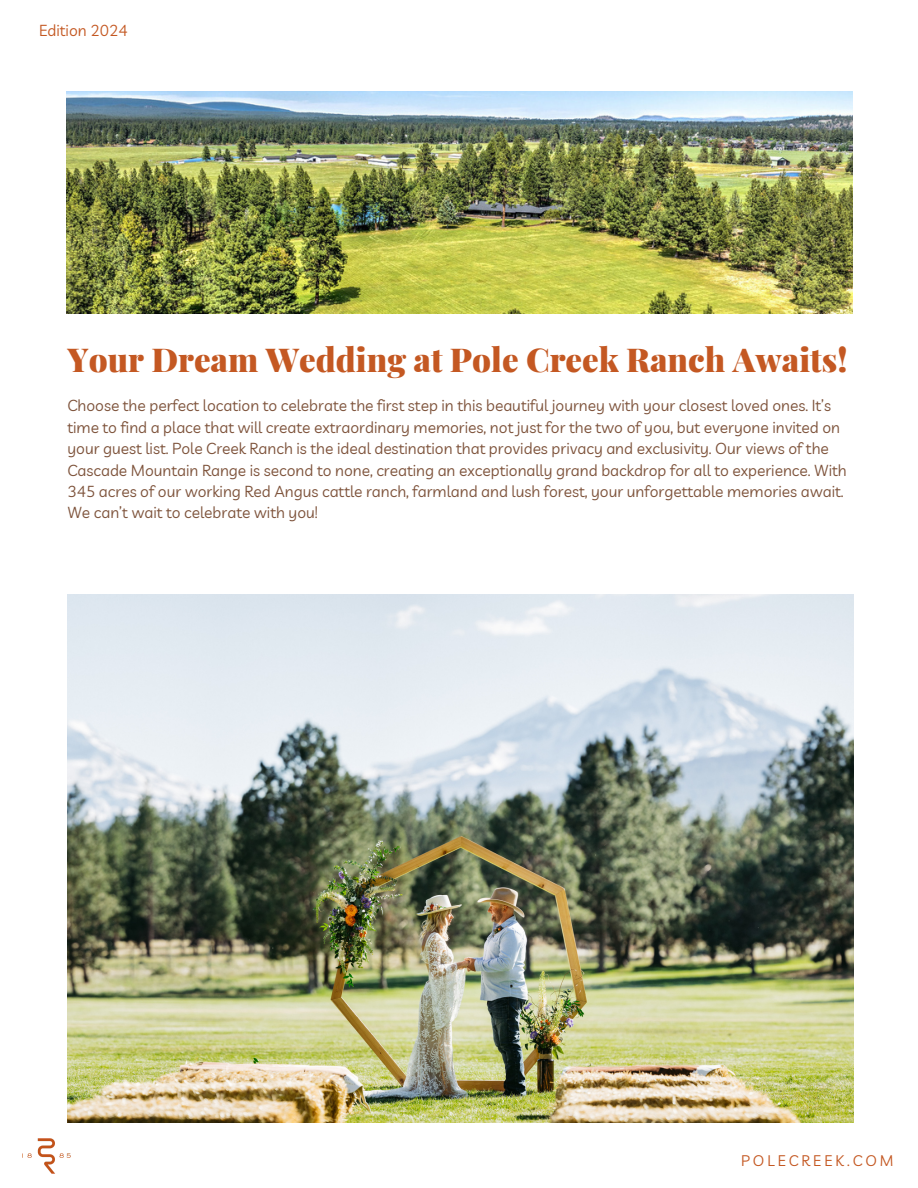
<style>
.page{position:relative;width:918px;height:1188px;background:#fff}
.page>*{position:absolute;margin:0;border:0;box-sizing:border-box;transform-origin:0 0}
.t1{font:900 33px "Playfair Display";color:#c45822}
.t2{font:15.6px/21.3px "Livvic";color:#7d523a}
.t3{font:15.6px "Livvic";color:#c45822}
.t4{font:15px "Livvic";letter-spacing:.2em;color:#c45822}
</style>
<div class="page">
<img style="left:66px;top:92px;width:787px;height:221px">
<img style="left:22px;top:1138px;width:49px;height:36px">
<img style="left:67px;top:594px;width:787px;height:529px">
<p class="t3" style="left:39px;top:21px;width:90px">Edition 2024</p>
<p class="t1" style="left:67px;top:336px;width:782px">Your Dream Wedding at Pole Creek Ranch Awaits!</p>
<p class="t2" style="left:67px;top:395px;width:781px">Choose the perfect location to celebrate the first step in this beautiful journey with your closest loved ones. It’s time to find a place that will create extraordinary memories, not just for the two of you, but everyone invited on your guest list. Pole Creek Ranch is the ideal destination that provides privacy and exclusivity. Our views of the Cascade Mountain Range is second to none, creating an exceptionally grand backdrop for all to experience. With 345 acres of our working Red Angus cattle ranch, farmland and lush forest, your unforgettable memories await.<br>We can’t wait to celebrate with you!</p>
<p class="t4" style="left:741px;top:1151px;width:154px">POLECREEK.COM</p>
</div>
